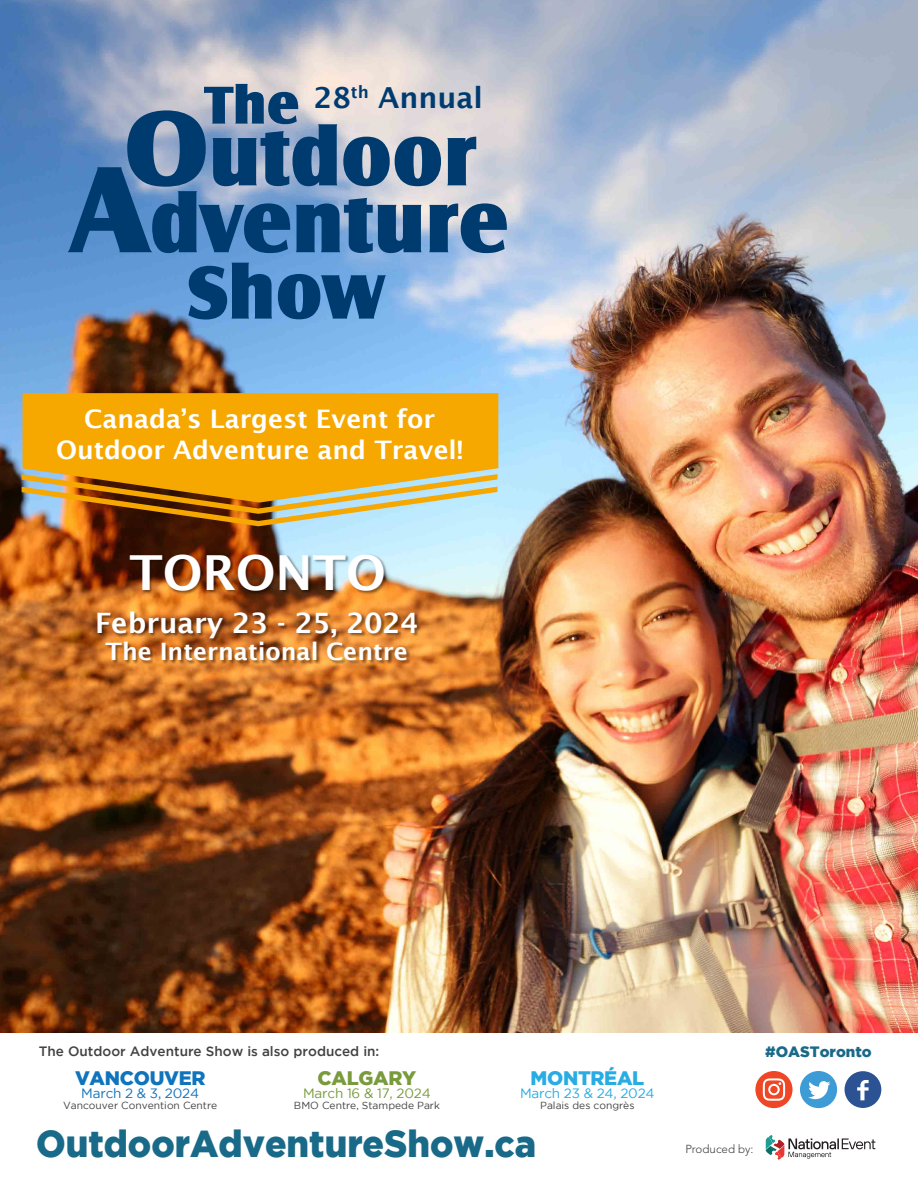
<style>
.page{position:relative;width:918px;height:1188px;background:#fff}
.page>*{position:absolute;margin:0;border:0;box-sizing:border-box;transform-origin:0 0}
.t1{font:600 48.3px "Lucida Sans";color:#fff}
.t2{font:900 37.5px "Gotham";color:#196988;scale:.95 1}
.t3{font:600 28.95px "Lucida Sans";color:#003b70}
.t4{font:600 28.2px "Lucida Sans";color:#fff}
.t5{font:600 25.5px/30.6px "Lucida Sans";color:#fff;text-align:center}
.t6{font:600 24px "Lucida Sans";color:#fff}
.t7{font:900 19.5px "Gotham";letter-spacing:-.015em;color:#1074bc}
.t8{font:900 19.5px "Gotham";letter-spacing:-.015em;color:#28ace3}
.t9{font:900 19.5px "Gotham";letter-spacing:-.015em;color:#799b3d}
.t10{font:900 15px "Gotham";color:#196988}
.t11{font:500 13.5px "Gotham";color:#434242}
.t12{font:13.5px "Gotham";letter-spacing:-.015em;color:#799b3d}
.t13{font:13.5px "Gotham";letter-spacing:-.015em;color:#28ace3}
.t14{font:13.5px "Gotham";letter-spacing:-.015em;color:#1074bc}
.t15{font:300 11.55px "Avenir LT Std";color:#434242}
.t16{font:10.2px "Gotham";color:#434242}
</style>
<div class="page">
<img style="left:0;top:0;width:918px;height:1033px">
<div style="left:23px;top:393px;width:475px;height:81px;background:#f6a800"></div>
<svg style="left:22px;top:474px;width:476px;height:52px;background:#c09f55"></svg>
<svg style="left:68px;top:84px;width:439px;height:169px;background:#6686aa"></svg>
<svg style="left:188px;top:263px;width:84px;height:57px;background:#266098"></svg>
<svg style="left:278px;top:274px;width:108px;height:45px;background:#286298"></svg>
<img style="left:82px;top:547px;width:356px;height:58px">
<img style="left:45px;top:608px;width:428px;height:63px">
<div style="left:845px;top:1071px;width:36px;height:37px;background:#2b5293;border-radius:50%"></div>
<svg style="left:857px;top:1080px;width:12px;height:20px"></svg>
<div style="left:755px;top:1071px;width:38px;height:37px;background:#ef4725;border-radius:50%"></div>
<div style="left:800px;top:1071px;width:37px;height:37px;background:#3d9bd5;border-radius:50%"></div>
<svg style="left:763px;top:1078px;width:22px;height:23px"></svg>
<svg style="left:808px;top:1081px;width:22px;height:18px"></svg>
<svg style="left:766px;top:1135px;width:109px;height:25px"></svg>
<h3 class="t3" style="left:314px;top:81px;width:171px">28<sup>th</sup> Annual</h3>
<h3 class="t5" style="left:56px;top:404px;width:409px">Canada’s Largest Event for<br>Outdoor Adventure and Travel!</h3>
<h1 class="t1" style="left:129px;top:545px;width:258px">TORONTO</h1>
<h3 class="t4" style="left:95px;top:607px;width:325px">February 23 - 25, 2024</h3>
<h3 class="t6" style="left:106px;top:638px;width:304px">The International Centre</h3>
<h3 class="t11" style="left:39px;top:1043px;width:342px">The Outdoor Adventure Show is also produced in:</h3>
<h3 class="t7" style="left:75px;top:1066px;width:132px">VANCOUVER</h3>
<h3 class="t14" style="left:81px;top:1086px;width:119px">March 2 &amp; 3, 2024</h3>
<p class="t16" style="left:63px;top:1100px;width:156px">Vancouver Convention Centre</p>
<h3 class="t9" style="left:318px;top:1066px;width:100px">CALGARY</h3>
<h3 class="t12" style="left:303px;top:1086px;width:129px">March 16 &amp; 17, 2024</h3>
<p class="t16" style="left:294px;top:1100px;width:147px">BMO Centre, Stampede Park</p>
<h3 class="t8" style="left:530px;top:1066px;width:115px">MONTRÉAL</h3>
<h3 class="t13" style="left:520px;top:1086px;width:136px">March 23 &amp; 24, 2024</h3>
<p class="t16" style="left:540px;top:1100px;width:96px">Palais des congrès</p>
<h2 class="t2" style="left:36px;top:1122px;width:528px">OutdoorAdventureShow.ca</h2>
<h3 class="t10" style="left:765px;top:1043px;width:108px">#OASToronto</h3>
<p class="t15" style="left:685px;top:1142px;width:70px">Produced by:</p>
</div>
